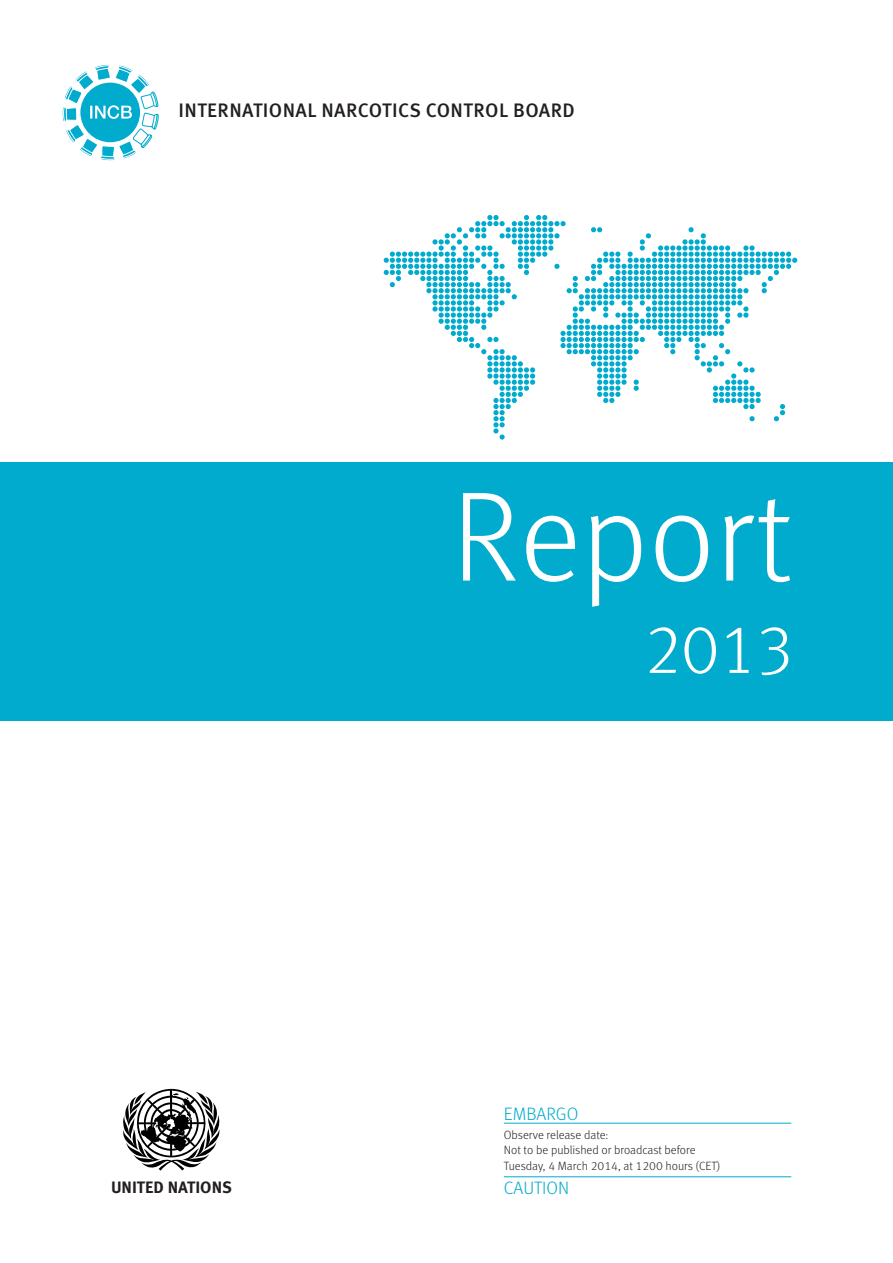
<style>
.page{position:relative;width:893px;height:1263px;background:#fff}
.page>*{position:absolute;margin:0;border:0;box-sizing:border-box;transform-origin:0 0}
.t1{font:300 127.5px "Meta OT";color:#fff}
.t2{font:300 69px "Meta OT";color:#fff}
.t3{font:500 19.5px "Meta OT";letter-spacing:.02em;color:#231f20}
.t4{font:300 18px "Meta OT";color:#00abcd}
.t5{font:700 16.5px "Meta OT";color:#231f20}
.t6{font:300 12px/15.5px "Meta OT";color:#231f20}
</style>
<div class="page">
<div style="left:0;top:462px;width:893px;height:259px;background:#00abcd"></div>
<svg style="left:62px;top:64px;width:96px;height:97px"></svg>
<svg style="left:384px;top:215px;width:413px;height:225px"></svg>
<svg style="left:123px;top:1089px;width:97px;height:81px"></svg>
<hr style="left:504px;top:1123px;width:287px;height:1px;background:#00abcd">
<hr style="left:504px;top:1176px;width:287px;height:1px;background:#00abcd">
<h3 class="t3" style="left:179px;top:98px;width:398px">INTERNATIONAL NARCOTICS CONTROL BOARD</h3>
<h3 class="t5" style="left:111px;top:1177px;width:122px">UNITED NATIONS</h3>
<h1 class="t1" style="left:451px;top:462px;width:343px">Report</h1>
<h2 class="t2" style="left:643px;top:609px;width:153px">2013</h2>
<h3 class="t4" style="left:504px;top:1103px;width:76px">EMBARGO</h3>
<p class="t6" style="left:504px;top:1127px;width:218px">Observe release date:<br>Not to be published or broadcast before<br>Tuesday, 4 March 2014, at 1200 hours (CET)</p>
<h3 class="t4" style="left:504px;top:1177px;width:67px">CAUTION</h3>
</div>
